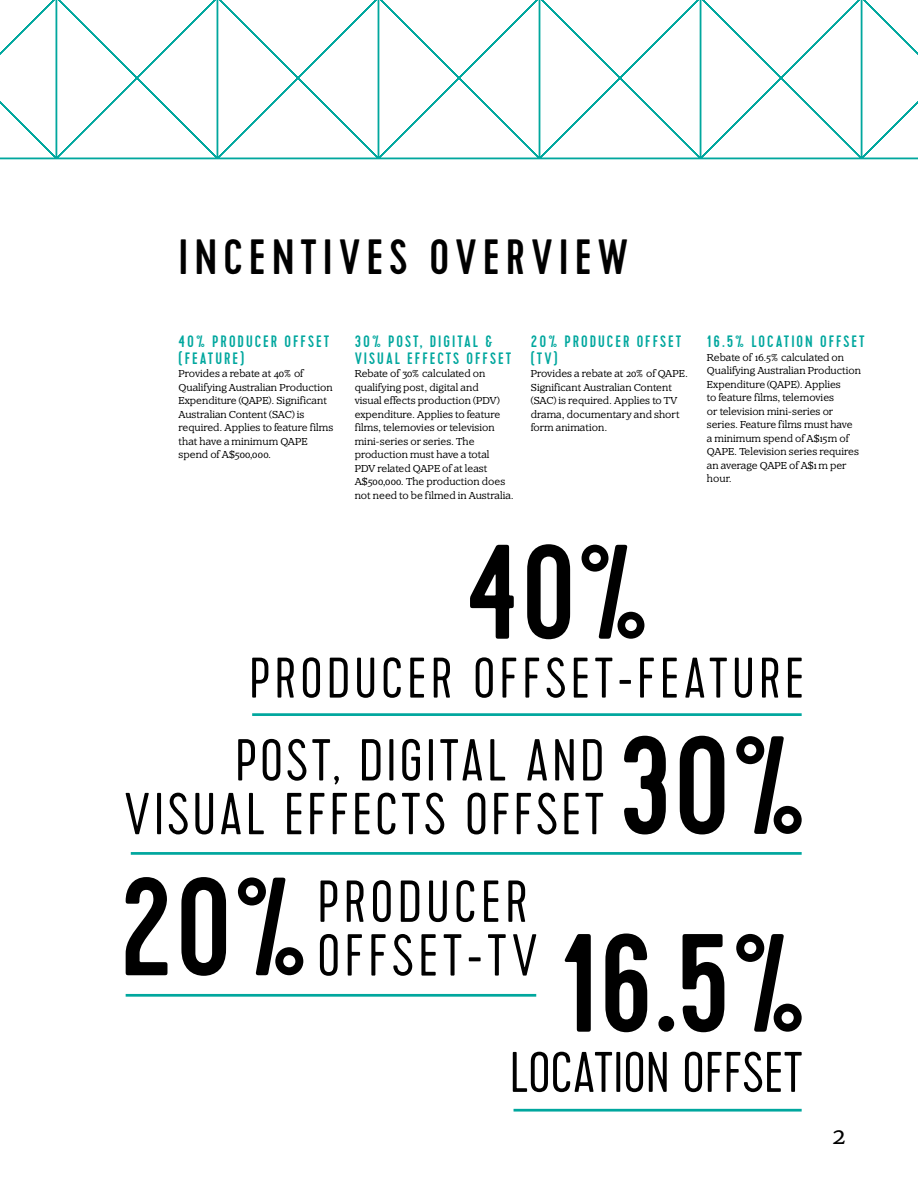
<style>
.page{position:relative;width:918px;height:1188px;background:#fff}
.page>*{position:absolute;margin:0;border:0;box-sizing:border-box;transform-origin:0 0}
.t1{font:500 49.5px "Cervo";letter-spacing:.12em;color:#000}
.t2{font:300 27px "Claremont RROS Figs";color:#000}
.t3{font:500 16.5px/16.5px "Cervo";letter-spacing:.12em;color:#00a79e}
.t4{font:300 10.5px/13.5px "Claremont RROS Figs";color:#000}
</style>
<div class="page">
<svg style="left:0;top:0;width:918px;height:160px"></svg>
<svg style="left:126px;top:877px;width:177px;height:99px"></svg>
<svg style="left:470px;top:544px;width:174px;height:95px"></svg>
<svg style="left:624px;top:736px;width:178px;height:98px"></svg>
<svg style="left:564px;top:934px;width:238px;height:98px"></svg>
<svg style="left:125px;top:793px;width:478px;height:41px"></svg>
<svg style="left:238px;top:739px;width:364px;height:46px"></svg>
<hr style="left:252px;top:713px;width:550px;height:3px;background:#00a79e">
<hr style="left:131px;top:852px;width:671px;height:3px;background:#00a79e">
<hr style="left:126px;top:994px;width:410px;height:3px;background:#00a79e">
<svg style="left:513px;top:1052px;width:289px;height:40px"></svg>
<hr style="left:514px;top:1109px;width:288px;height:3px;background:#00a79e">
<svg style="left:320px;top:934px;width:216px;height:42px"></svg>
<svg style="left:321px;top:880px;width:204px;height:42px"></svg>
<svg style="left:252px;top:657px;width:550px;height:41px"></svg>
<h1 class="t1" style="left:179px;top:228px;width:451px">INCENTIVES OVERVIEW</h1>
<h3 class="t3" style="left:179px;top:334px;width:152px">40% PRODUCER OFFSET (FEATURE)</h3>
<p class="t4" style="left:179px;top:367px;width:156px">Provides a rebate at 40% of<br>Qualifying Australian Production<br>Expenditure (QAPE). Significant<br>Australian Content (SAC) is required. Applies to feature films that have a minimum QAPE spend of A$500,000.</p>
<h3 class="t3" style="left:355px;top:334px;width:158px">30% POST, DIGITAL &amp;<br>VISUAL EFFECTS OFFSET</h3>
<p class="t4" style="left:355px;top:367px;width:161px">Rebate of 30% calculated on qualifying post, digital and<br>visual effects production (PDV) expenditure. Applies to feature films, telemovies or television mini-series or series. The production must have a total<br>PDV related QAPE of at least<br>A$500,000. The production does not need to be filmed in Australia.</p>
<h3 class="t3" style="left:531px;top:334px;width:152px">20% PRODUCER OFFSET (TV)</h3>
<p class="t4" style="left:531px;top:367px;width:159px">Provides a rebate at 20% of QAPE.<br>Significant Australian Content (SAC) is required. Applies to TV drama, documentary and short form animation.</p>
<h3 class="t3" style="left:707px;top:334px;width:159px">16.5% LOCATION OFFSET</h3>
<p class="t4" style="left:707px;top:351px;width:156px">Rebate of 16.5% calculated on<br>Qualifying Australian Production<br>Expenditure (QAPE). Applies<br>to feature films, telemovies<br>or television mini-series or series. Feature films must have<br>a minimum spend of A$15m of<br>QAPE. Television series requires an average QAPE of A$1m per hour.</p>
<h2 class="t2" style="left:831px;top:1120px;width:17px">2</h2>
</div>
